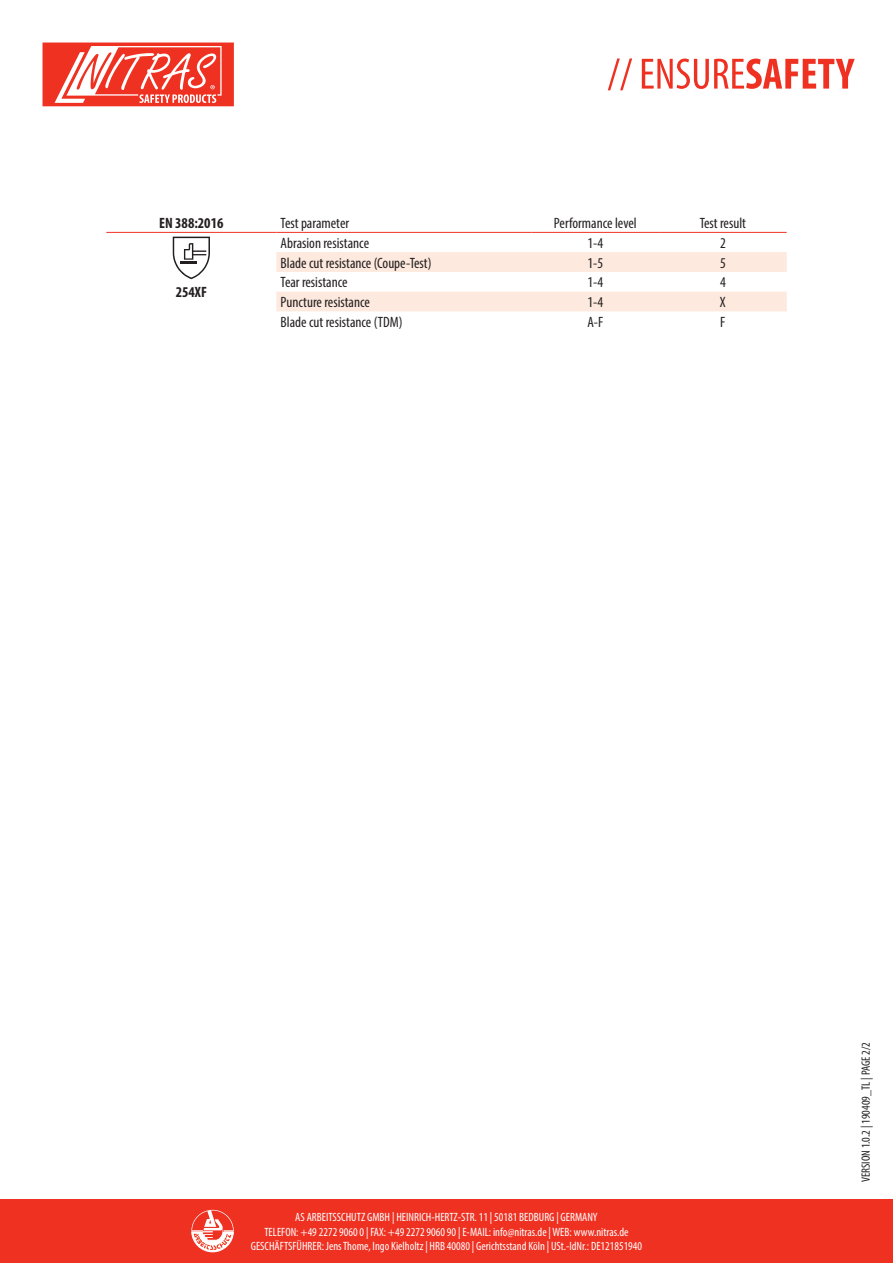
<style>
.page{position:relative;width:893px;height:1263px;background:#fff}
.page>*{position:absolute;margin:0;border:0;box-sizing:border-box;transform-origin:0 0}
.t1{font:condensed 15px "Myriad Pro";color:#231f20}
.t2{font:700 condensed 15px "Myriad Pro";color:#231f20}
.t3{font:condensed 12px/14.4px "Myriad Pro";color:#fff;text-align:center}
.t4{font:condensed 12px "Myriad Pro";color:#231f20}
</style>
<div class="page">
<div style="left:0;top:1199px;width:893px;height:64px;background:#ef3122"></div>
<svg style="left:608px;top:58px;width:247px;height:32px"></svg>
<svg style="left:191px;top:1210px;width:43px;height:42px"></svg>
<svg style="left:43px;top:43px;width:191px;height:63px"></svg>
<svg style="left:276px;top:252px;width:511px;height:59px"></svg>
<hr style="left:106px;top:232px;width:170px;height:1px;background:#ef3122">
<hr style="left:276px;top:232px;width:255px;height:1px;background:#ef3122">
<hr style="left:531px;top:232px;width:128px;height:1px;background:#ef3122">
<hr style="left:659px;top:232px;width:128px;height:1px;background:#ef3122">
<svg style="left:173px;top:237px;width:37px;height:42px"></svg>
<hr style="left:180px;top:261px;width:17px;height:3px;background:#231f20">
<p class="t2" style="left:159px;top:214px;width:66px">EN 388:2016</p>
<p class="t1" style="left:281px;top:214px;width:70px">Test parameter</p>
<p class="t1" style="left:554px;top:214px;width:84px">Performance level</p>
<p class="t1" style="left:700px;top:214px;width:48px">Test result</p>
<p class="t2" style="left:176px;top:283px;width:33px">254XF</p>
<p class="t1" style="left:281px;top:234px;width:90px">Abrasion resistance</p>
<p class="t1" style="left:587px;top:234px;width:17px">1-4</p>
<p class="t1" style="left:720px;top:234px;width:7px">2</p>
<p class="t1" style="left:281px;top:254px;width:152px">Blade cut resistance (Coupe-Test)</p>
<p class="t1" style="left:587px;top:254px;width:17px">1-5</p>
<p class="t1" style="left:720px;top:254px;width:7px">5</p>
<p class="t1" style="left:281px;top:273px;width:69px">Tear resistance</p>
<p class="t1" style="left:587px;top:273px;width:17px">1-4</p>
<p class="t1" style="left:720px;top:273px;width:7px">4</p>
<p class="t1" style="left:281px;top:293px;width:91px">Puncture resistance</p>
<p class="t1" style="left:587px;top:293px;width:17px">1-4</p>
<p class="t1" style="left:720px;top:293px;width:7px">X</p>
<p class="t1" style="left:281px;top:313px;width:123px">Blade cut resistance (TDM)</p>
<p class="t1" style="left:587px;top:313px;width:17px">A-F</p>
<p class="t1" style="left:720px;top:313px;width:7px">F</p>
<p class="t3" style="left:251px;top:1210px;width:393px">AS ARBEITSSCHUTZ GMBH | HEINRICH-HERTZ-STR. 11 | 50181 BEDBURG | GERMANY<br>TELEFON: +49 2272 9060 0 | FAX: +49 2272 9060 90 | E-MAIL: info@nitras.de | WEB: www.nitras.de<br>GESCHÄFTSFÜHRER: Jens Thome, Ingo Kielholtz | HRB 40080 | Gerichtsstand Köln | USt.-IdNr.: DE121851940</p>
<p class="t4" style="left:859px;top:1182px;width:141px;rotate:-90deg">VERSION 1.0.2 | 190409_TL | PAGE 2/2</p>
</div>
